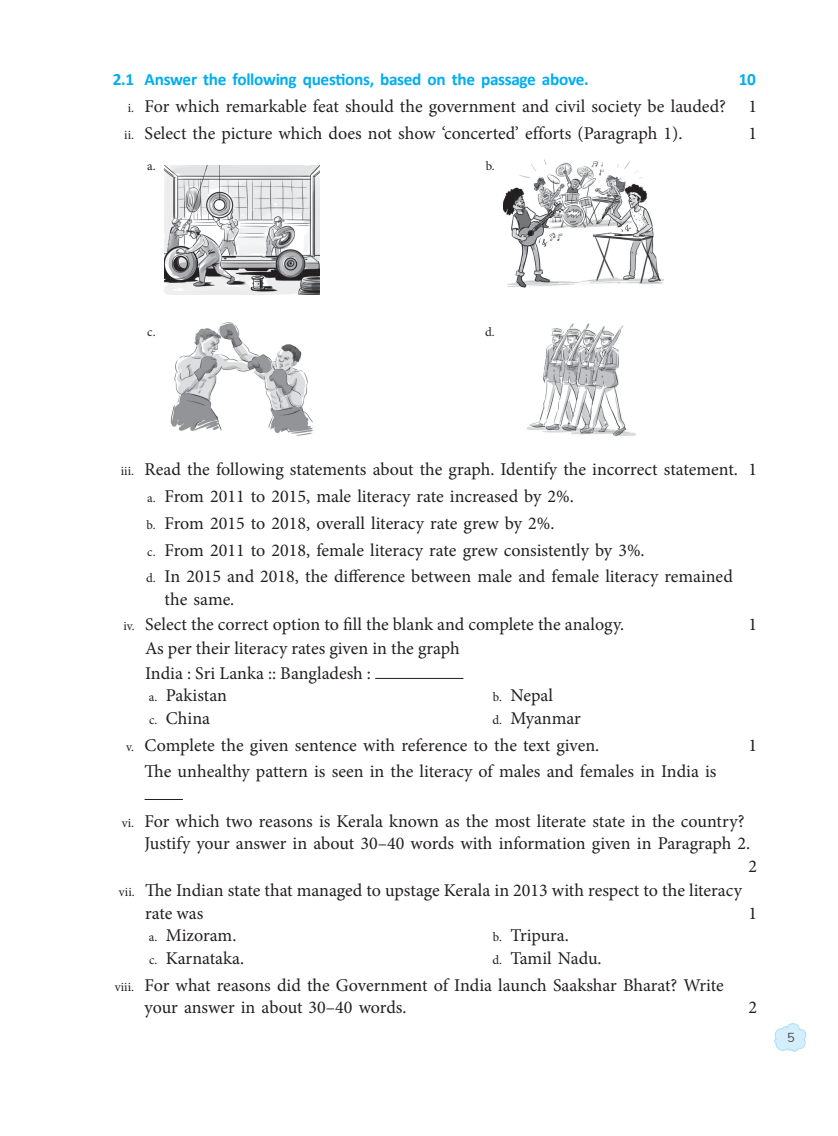
<style>
.page{position:relative;width:838px;height:1136px;background:#fff}
.page>*{position:absolute;margin:0;border:0;box-sizing:border-box;transform-origin:0 0}
._1-Body_Minion_Pro{font:18px/22.5px "Minion Pro";color:#231f20}
._2-coloumn-style{font:18px/22.5px "Minion Pro";color:#231f20}
._1-2-3-Style-latest{font:18px/22.5px "Minion Pro";color:#231f20}
._1-abc-questions{font:18px "Minion Pro";color:#231f20}
.Rubric-Style{font:700 17.25px "Calibri";letter-spacing:-.02em;color:#00aeef}
._2-coloumn-style-2{font:12.75px "Minion Pro";color:#231f20}
.t1{font:12.75px "Muli";color:#4b4c4d}
.s1{font-size:12.75px}
</style>
<div class="page">
<svg style="left:774px;top:1023px;width:33px;height:29px"></svg>
<img style="left:165px;top:165px;width:155px;height:130px">
<img style="left:504px;top:159px;width:159px;height:128px">
<img style="left:170px;top:322px;width:143px;height:114px">
<img style="left:526px;top:323px;width:110px;height:113px">
<hr style="left:375px;top:678px;width:88px;height:1px;background:#231f20">
<hr style="left:145px;top:799px;width:38px;height:1px;background:#231f20">
<p class="Rubric-Style" style="left:113px;top:67px;width:477px">2.1 Answer the following questions, based on the passage above.</p>
<p class="Rubric-Style" style="left:738px;top:67px;width:19px">10</p>
<p class="_1-Body_Minion_Pro" style="left:128px;top:95px;width:631px"><span class="s1">i.</span> For which remarkable feat should the government and civil society be lauded? 1</p>
<p class="_1-Body_Minion_Pro" style="left:124px;top:122px;width:559px"><span class="s1">ii.</span> Select the picture which does not show ‘concerted’ efforts (Paragraph 1).</p>
<p class="_1-Body_Minion_Pro" style="left:748px;top:122px;width:10px">1</p>
<p class="_2-coloumn-style-2" style="left:147px;top:157px;width:10px">a.</p>
<p class="_2-coloumn-style-2" style="left:486px;top:157px;width:11px">b.</p>
<p class="_2-coloumn-style-2" style="left:147px;top:323px;width:10px">c.</p>
<p class="_2-coloumn-style-2" style="left:485px;top:323px;width:11px">d.</p>
<p class="_1-Body_Minion_Pro" style="left:121px;top:458px;width:637px"><span class="s1">iii.</span> Read the following statements about the graph. Identify the incorrect statement. 1</p>
<p class="_2-coloumn-style" style="left:147px;top:485px;width:428px"><span class="s1">a.</span> From 2011 to 2015, male literacy rate increased by 2%.</p>
<p class="_2-coloumn-style" style="left:147px;top:512px;width:409px"><span class="s1">b.</span> From 2015 to 2018, overall literacy rate grew by 2%.</p>
<p class="_2-coloumn-style" style="left:147px;top:538px;width:499px"><span class="s1">c.</span> From 2011 to 2018, female literacy rate grew consistently by 3%.</p>
<p class="_2-coloumn-style" style="left:165px;top:565px;width:570px;text-indent:-19px"><span class="s1">d.</span> In 2015 and 2018, the difference between male and female literacy remained the same.</p>
<p class="_1-2-3-Style-latest" style="left:123px;top:612px;width:502px"><span class="s1">iv.</span> Select the correct option to fill the blank and complete the analogy.</p>
<p class="_1-2-3-Style-latest" style="left:748px;top:612px;width:10px">1</p>
<p class="_1-2-3-Style-latest" style="left:145px;top:637px;width:316px">As per their literacy rates given in the graph</p>
<p class="_1-2-3-Style-latest" style="left:145px;top:661px;width:227px">India : Sri Lanka :: Bangladesh :</p>
<p class="_1-abc-questions" style="left:149px;top:683px;width:80px"><span class="s1">a.</span> Pakistan</p>
<p class="_1-abc-questions" style="left:493px;top:683px;width:62px"><span class="s1">b.</span> Nepal</p>
<p class="_1-abc-questions" style="left:149px;top:706px;width:62px"><span class="s1">c.</span> China</p>
<p class="_1-abc-questions" style="left:492px;top:706px;width:90px"><span class="s1">d.</span> Myanmar</p>
<p class="_1-Body_Minion_Pro" style="left:126px;top:733px;width:475px"><span class="s1">v.</span> Complete the given sentence with reference to the text given.</p>
<p class="_1-Body_Minion_Pro" style="left:748px;top:733px;width:10px">1</p>
<p class="_1-Body_Minion_Pro" style="left:145px;top:760px;width:573px">The unhealthy pattern is seen in the literacy of males and females in India is</p>
<p class="_1-Body_Minion_Pro" style="left:122px;top:809px;width:624px"><span class="s1">vi.</span> For which two reasons is Kerala known as the most literate state in the country?</p>
<p class="_1-Body_Minion_Pro" style="left:145px;top:832px;width:607px">Justify your answer in about 30–40 words with information given in Paragraph 2.</p>
<p class="_1-Body_Minion_Pro" style="left:748px;top:854px;width:10px">2</p>
<p class="_1-2-3-Style-latest" style="left:145px;top:879px;width:598px;text-indent:-26px"><span class="s1">vii.</span> The Indian state that managed to upstage Kerala in 2013 with respect to the literacy rate was</p>
<p class="_1-2-3-Style-latest" style="left:748px;top:901px;width:10px">1</p>
<p class="_1-abc-questions" style="left:149px;top:923px;width:89px"><span class="s1">a.</span> Mizoram.</p>
<p class="_1-abc-questions" style="left:493px;top:923px;width:78px"><span class="s1">b.</span> Tripura.</p>
<p class="_1-abc-questions" style="left:149px;top:945px;width:97px"><span class="s1">c.</span> Karnataka.</p>
<p class="_1-abc-questions" style="left:492px;top:945px;width:111px"><span class="s1">d.</span> Tamil Nadu.</p>
<p class="_1-Body_Minion_Pro" style="left:145px;top:973px;width:581px;text-indent:-30px"><span class="s1">viii.</span> For what reasons did the Government of India launch Saakshar Bharat? Write your answer in about 30–40 words.</p>
<p class="_1-Body_Minion_Pro" style="left:748px;top:996px;width:10px">2</p>
<p class="t1" style="left:787px;top:1028px;width:9px">5</p>
</div>
